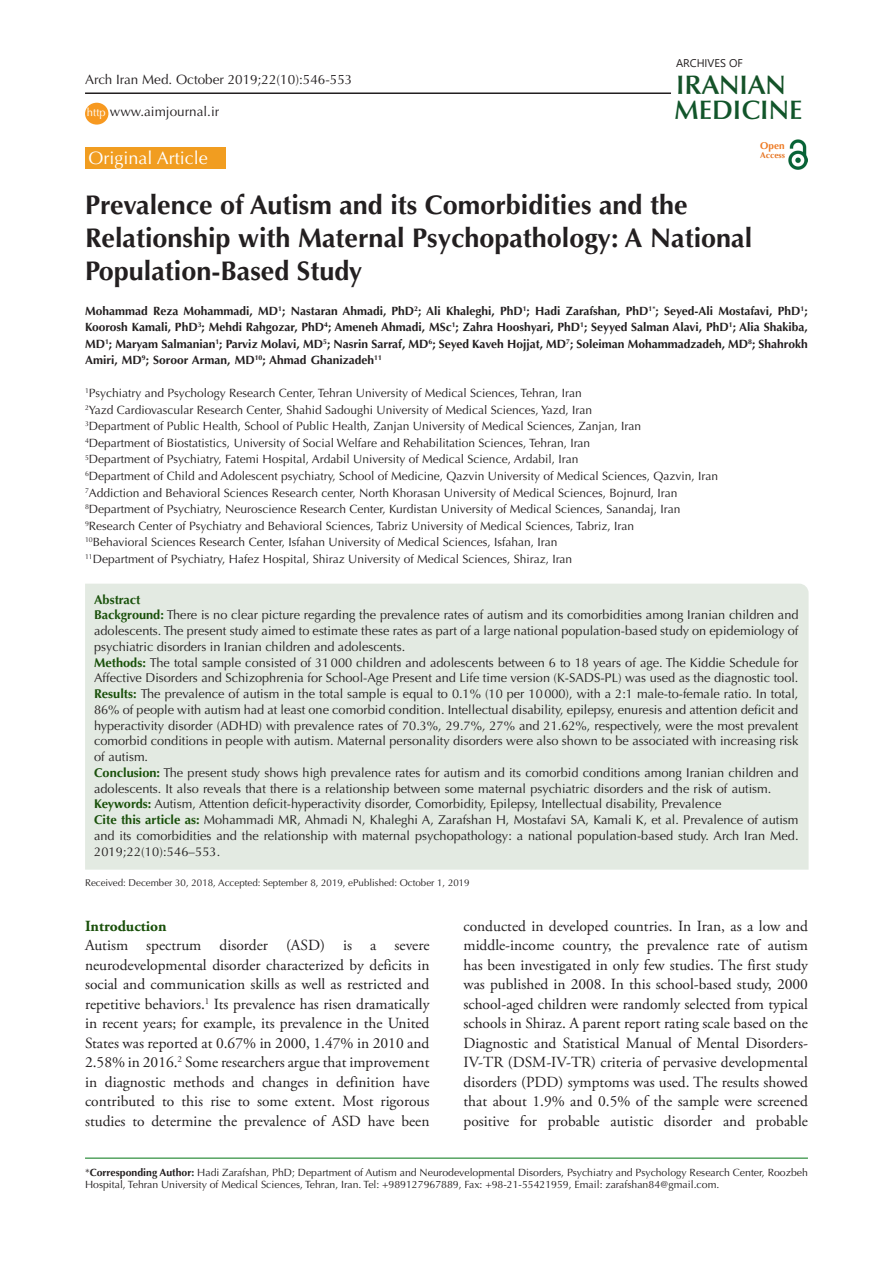
<style>
.page{position:relative;width:893px;height:1263px;background:#fff}
.page>*{position:absolute;margin:0;border:0;box-sizing:border-box;transform-origin:0 0}
.t1{font:700 27px/33px "Optima LT Std";color:#231f20}
.t2{font:600 26.85px "Optima LT Std";color:#11552a}
.t3{font:600 26.85px "Optima LT Std";color:#145228}
.t4{font:18px "Optima LT Std";color:#fff}
.t5{font:15.45px/19.5px "Adobe Garamond Pro";color:#231f20;text-align:justify}
.t6{font:700 15.45px "Adobe Garamond Pro";color:#19500a}
.t7{font:13.5px "Optima LT Std";color:#231f20}
.t8{font:12.75px/15.8px "Optima LT Std";color:#231f20;text-align:justify}
.t9{font:700 12.75px "Optima LT Std";color:#19510a}
.t10{font:12px "Optima LT Std";color:#231f20}
.t11{font:700 12px/16.5px "Optima LT Std";color:#231f20;text-align:justify}
.t12{font:11.25px "Optima LT Std";color:#fff}
.t13{font:11.1px "Segoe UI";color:#231f20}
.t14{font:10.5px/12px "Optima LT Std";color:#231f20}
.t15{font:700 9.9px "Optima LT Std";color:#ee7a23}
.t16{font:9.75px "Optima LT Std";color:#231f20}
.t17{font:700 8.4px "Optima LT Std";color:#e67625}
.s1{font-weight:700;color:#19500a}
.s2{font-weight:700}
</style>
<div class="page">
<hr style="left:85px;top:1158px;width:723px;height:1px;background:#007513">
<div style="left:85px;top:147px;width:140px;height:22px;background:#f19d20"></div>
<div style="left:85px;top:584px;width:724px;height:286px;background:#e3eae2"></div>
<div style="left:85px;top:103px;width:23px;height:22px;background:#f79920;border-radius:50%"></div>
<hr style="left:85px;top:92px;width:586px;height:2px;background:#231f20">
<img style="left:788px;top:139px;width:20px;height:31px">
<p class="t7" style="left:85px;top:72px;width:269px">Arch Iran Med. October 2019;22(10):546-553</p>
<p class="t12" style="left:87px;top:106px;width:20px">http</p>
<p class="t7" style="left:110px;top:104px;width:111px">www.aimjournal.ir</p>
<p class="t13" style="left:676px;top:52px;width:68px">ARCHIVES OF</p>
<p class="t3" style="left:676px;top:69px;width:111px">IRANIAN</p>
<p class="t2" style="left:674px;top:94px;width:130px">MEDICINE</p>
<p class="t15" style="left:760px;top:140px;width:26px">Open</p>
<p class="t17" style="left:760px;top:150px;width:26px">Access</p>
<p class="t4" style="left:88px;top:147px;width:121px">Original Article</p>
<p class="t1" style="left:85px;top:189px;width:669px">Prevalence of Autism and its Comorbidities and the<br>Relationship with Maternal Psychopathology: A National<br>Population-Based Study</p>
<p class="t11" style="left:85px;top:303px;width:724px">Mohammad Reza Mohammadi, MD<sup>1</sup>; Nastaran Ahmadi, PhD<sup>2</sup>; Ali Khaleghi, PhD<sup>1</sup>; Hadi Zarafshan, PhD<sup>1*</sup>; Seyed-Ali Mostafavi, PhD<sup>1</sup>; Koorosh Kamali, PhD<sup>3</sup>; Mehdi Rahgozar, PhD<sup>4</sup>; Ameneh Ahmadi, MSc<sup>1</sup>; Zahra Hooshyari, PhD<sup>1</sup>; Seyyed Salman Alavi, PhD<sup>1</sup>; Alia Shakiba, MD<sup>1</sup>; Maryam Salmanian<sup>1</sup>; Parviz Molavi, MD<sup>5</sup>; Nasrin Sarraf, MD<sup>6</sup>; Seyed Kaveh Hojjat, MD<sup>7</sup>; Soleiman Mohammadzadeh, MD<sup>8</sup>; Shahrokh Amiri, MD<sup>9</sup>; Soroor Arman, MD<sup>10</sup>; Ahmad Ghanizadeh<sup>11</sup></p>
<p class="t10" style="left:85px;top:386px;width:498px"><sup>1</sup>Psychiatry and Psychology Research Center, Tehran University of Medical Sciences, Tehran, Iran</p>
<p class="t10" style="left:85px;top:403px;width:509px"><sup>2</sup>Yazd Cardiovascular Research Center, Shahid Sadoughi University of Medical Sciences, Yazd, Iran</p>
<p class="t10" style="left:85px;top:419px;width:558px"><sup>3</sup>Department of Public Health, School of Public Health, Zanjan University of Medical Sciences, Zanjan, Iran</p>
<p class="t10" style="left:85px;top:436px;width:507px"><sup>4</sup>Department of Biostatistics, University of Social Welfare and Rehabilitation Sciences, Tehran, Iran</p>
<p class="t10" style="left:85px;top:452px;width:495px"><sup>5</sup>Department of Psychiatry, Fatemi Hospital, Ardabil University of Medical Science, Ardabil, Iran</p>
<p class="t10" style="left:85px;top:469px;width:634px"><sup>6</sup>Department of Child and Adolescent psychiatry, School of Medicine, Qazvin University of Medical Sciences, Qazvin, Iran</p>
<p class="t10" style="left:85px;top:485px;width:594px"><sup>7</sup>Addiction and Behavioral Sciences Research center, North Khorasan University of Medical Sciences, Bojnurd, Iran</p>
<p class="t10" style="left:85px;top:502px;width:597px"><sup>8</sup>Department of Psychiatry, Neuroscience Research Center, Kurdistan University of Medical Sciences, Sanandaj, Iran</p>
<p class="t10" style="left:85px;top:518px;width:550px"><sup>9</sup>Research Center of Psychiatry and Behavioral Sciences, Tabriz University of Medical Sciences, Tabriz, Iran</p>
<p class="t10" style="left:85px;top:535px;width:474px"><sup>10</sup>Behavioral Sciences Research Center, Isfahan University of Medical Sciences, Isfahan, Iran</p>
<p class="t10" style="left:85px;top:551px;width:489px"><sup>11</sup>Department of Psychiatry, Hafez Hospital, Shiraz University of Medical Sciences, Shiraz, Iran</p>
<p class="t9" style="left:94px;top:592px;width:48px">Abstract</p>
<p class="t8" style="left:94px;top:607px;width:706px"><span class="s1">Background:</span> There is no clear picture regarding the prevalence rates of autism and its comorbidities among Iranian children and adolescents. The present study aimed to estimate these rates as part of a large national population-based study on epidemiology of psychiatric disorders in Iranian children and adolescents.</p>
<p class="t8" style="left:94px;top:654px;width:706px"><span class="s1">Methods:</span> The total sample consisted of 31000 children and adolescents between 6 to 18 years of age. The Kiddie Schedule for<br>Affective Disorders and Schizophrenia for School-Age Present and Life time version (K-SADS-PL) was used as the diagnostic tool.</p>
<p class="t8" style="left:94px;top:686px;width:706px"><span class="s1">Results:</span> The prevalence of autism in the total sample is equal to 0.1% (10 per 10000), with a 2:1 male-to-female ratio. In total, 86% of people with autism had at least one comorbid condition. Intellectual disability, epilepsy, enuresis and attention deficit and hyperactivity disorder (ADHD) with prevalence rates of 70.3%, 29.7%, 27% and 21.62%, respectively, were the most prevalent comorbid conditions in people with autism. Maternal personality disorders were also shown to be associated with increasing risk of autism.</p>
<p class="t8" style="left:94px;top:765px;width:706px"><span class="s1">Conclusion:</span> The present study shows high prevalence rates for autism and its comorbid conditions among Iranian children and adolescents. It also reveals that there is a relationship between some maternal psychiatric disorders and the risk of autism.</p>
<p class="t8" style="left:94px;top:796px;width:629px"><span class="s1">Keywords:</span> Autism, Attention deficit-hyperactivity disorder, Comorbidity, Epilepsy, Intellectual disability, Prevalence</p>
<p class="t8" style="left:94px;top:812px;width:706px"><span class="s1">Cite this article as:</span> Mohammadi MR, Ahmadi N, Khaleghi A, Zarafshan H, Mostafavi SA, Kamali K, et al. Prevalence of autism and its comorbidities and the relationship with maternal psychopathology: a national population-based study. Arch Iran Med.<br>2019;22(10):546–553.</p>
<p class="t16" style="left:85px;top:877px;width:386px">Received: December 30, 2018, Accepted: September 8, 2019, ePublished: October 1, 2019</p>
<p class="t6" style="left:85px;top:917px;width:83px">Introduction</p>
<p class="t5" style="left:85px;top:936px;width:346px">Autism spectrum disorder (ASD) is a severe neurodevelopmental disorder characterized by deficits in social and communication skills as well as restricted and repetitive behaviors.<sup>1</sup> Its prevalence has risen dramatically in recent years; for example, its prevalence in the United States was reported at 0.67% in 2000, 1.47% in 2010 and 2.58% in 2016.<sup>2</sup> Some researchers argue that improvement in diagnostic methods and changes in definition have contributed to this rise to some extent. Most rigorous studies to determine the prevalence of ASD have been</p>
<p class="t5" style="left:463px;top:917px;width:346px">conducted in developed countries. In Iran, as a low and middle-income country, the prevalence rate of autism has been investigated in only few studies. The first study was published in 2008. In this school-based study, 2000 school-aged children were randomly selected from typical schools in Shiraz. A parent report rating scale based on the Diagnostic and Statistical Manual of Mental Disorders-IV-TR (DSM-IV-TR) criteria of pervasive developmental disorders (PDD) symptoms was used. The results showed that about 1.9% and 0.5% of the sample were screened positive for probable autistic disorder and probable</p>
<p class="t14" style="left:85px;top:1166px;width:724px">*<span class="s2">Corresponding Author:</span> Hadi Zarafshan, PhD; Department of Autism and Neurodevelopmental Disorders, Psychiatry and Psychology Research Center, Roozbeh<br>Hospital, Tehran University of Medical Sciences, Tehran, Iran. Tel: +989127967889, Fax: +98-21-55421959, Email: zarafshan84@gmail.com.</p>
</div>
